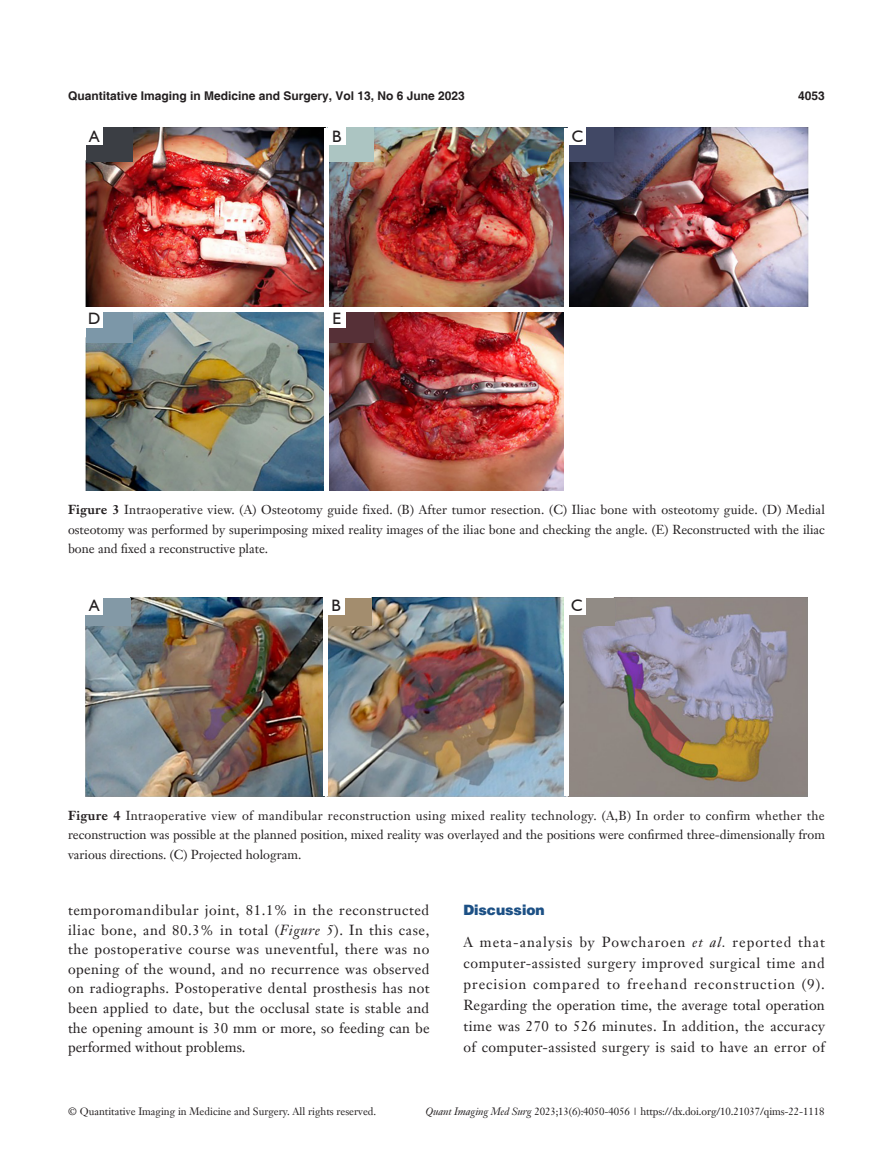
<style>
.page{position:relative;width:893px;height:1170px;background:#fff}
.page>*{position:absolute;margin:0;border:0;box-sizing:border-box;transform-origin:0 0}
.t1{font:16.5px "Humanist 521 BT";color:#231f20}
.t2{font:14.25px/19.5px "Janson Text LT";letter-spacing:.015em;color:#231f20;text-align:justify}
._1ji-zhengti{font:900 14.25px "Helvetica";color:#1c5085}
.t3{font:12.75px/19.5px "Janson Text LT";color:#231f20;text-align:justify}
.t4{font:700 12px "Helvetica";color:#231f20}
.t5{font:10.5px "Janson Text LT";color:#231f20}
.s1{font-weight:700}
.s2{font-style:italic}
</style>
<div class="page">
<img style="left:86px;top:128px;width:722px;height:362px">
<div style="left:86px;top:128px;width:47px;height:34px;background:#3b3e44"></div>
<div style="left:86px;top:308px;width:47px;height:35px;background:#7c97a8"></div>
<div style="left:327px;top:128px;width:46px;height:34px;background:#acc5c2"></div>
<div style="left:327px;top:308px;width:46px;height:35px;background:#563037"></div>
<div style="left:567px;top:128px;width:47px;height:34px;background:#414865"></div>
<hr style="left:324px;top:128px;width:4px;height:362px;background:#fff">
<hr style="left:565px;top:128px;width:4px;height:362px;background:#fff">
<hr style="left:85px;top:307px;width:723px;height:4px;background:#fff">
<div style="left:328px;top:128px;width:17px;height:17px;background:#fff"></div>
<div style="left:328px;top:310px;width:17px;height:17px;background:#fff"></div>
<div style="left:569px;top:128px;width:17px;height:17px;background:#fff"></div>
<div style="left:86px;top:128px;width:17px;height:17px;background:#fff"></div>
<div style="left:86px;top:310px;width:17px;height:17px;background:#fff"></div>
<img style="left:86px;top:597px;width:721px;height:199px">
<div style="left:86px;top:597px;width:45px;height:28px;background:#8399a6"></div>
<div style="left:327px;top:597px;width:45px;height:28px;background:#a38d6e"></div>
<div style="left:567px;top:597px;width:47px;height:28px;background:#918b85"></div>
<div style="left:86px;top:597px;width:17px;height:17px;background:#fff"></div>
<hr style="left:324px;top:597px;width:4px;height:199px;background:#fff">
<hr style="left:564px;top:597px;width:4px;height:199px;background:#fff">
<div style="left:328px;top:597px;width:17px;height:17px;background:#fff"></div>
<div style="left:568px;top:597px;width:17px;height:17px;background:#fff"></div>
<p class="t4" style="left:68px;top:88px;width:398px">Quantitative Imaging in Medicine and Surgery, Vol 13, No 6 June 2023</p>
<p class="t4" style="left:798px;top:88px;width:28px">4053</p>
<p class="t1" style="left:89px;top:126px;width:12px">A</p>
<p class="t1" style="left:572px;top:126px;width:13px">C</p>
<p class="t1" style="left:332px;top:126px;width:11px">B</p>
<p class="t1" style="left:88px;top:308px;width:14px">D</p>
<p class="t1" style="left:332px;top:308px;width:10px">E</p>
<p class="t3" style="left:68px;top:500px;width:758px"><span class="s1">Figure 3</span> Intraoperative view. (A) Osteotomy guide fixed. (B) After tumor resection. (C) Iliac bone with osteotomy guide. (D) Medial osteotomy was performed by superimposing mixed reality images of the iliac bone and checking the angle. (E) Reconstructed with the iliac bone and fixed a reconstructive plate.</p>
<p class="t1" style="left:89px;top:595px;width:12px">A</p>
<p class="t1" style="left:332px;top:595px;width:11px">B</p>
<p class="t1" style="left:571px;top:595px;width:13px">C</p>
<p class="t3" style="left:68px;top:805px;width:758px"><span class="s1">Figure 4</span> Intraoperative view of mandibular reconstruction using mixed reality technology. (A,B) In order to confirm whether the reconstruction was possible at the planned position, mixed reality was overlayed and the positions were confirmed three-dimensionally from various directions. (C) Projected hologram.</p>
<p class="t2" style="left:68px;top:900px;width:363px">temporomandibular joint, 81.1% in the reconstructed iliac bone, and 80.3% in total (<span class="s2">Figure 5</span>). In this case, the postoperative course was uneventful, there was no opening of the wound, and no recurrence was observed on radiographs. Postoperative dental prosthesis has not been applied to date, but the occlusal state is stable and the opening amount is 30 mm or more, so feeding can be performed without problems.</p>
<p class="_1ji-zhengti" style="left:463px;top:901px;width:83px">Discussion</p>
<p class="t2" style="left:463px;top:931px;width:363px;line-height:20.9px">A meta-analysis by Powcharoen <span class="s2">et al.</span> reported that computer-assisted surgery improved surgical time and precision compared to freehand reconstruction (9).<br>Regarding the operation time, the average total operation time was 270 to 526 minutes. In addition, the accuracy of computer-assisted surgery is said to have an error of</p>
<p class="t5" style="left:68px;top:1104px;width:310px">© Quantitative Imaging in Medicine and Surgery. All rights reserved.</p>
<p class="t5" style="left:425px;top:1104px;width:401px"><span class="s2">Quant Imaging Med Surg</span> 2023;13(6):4050-4056 | https://dx.doi.org/10.21037/qims-22-1118</p>
</div>
